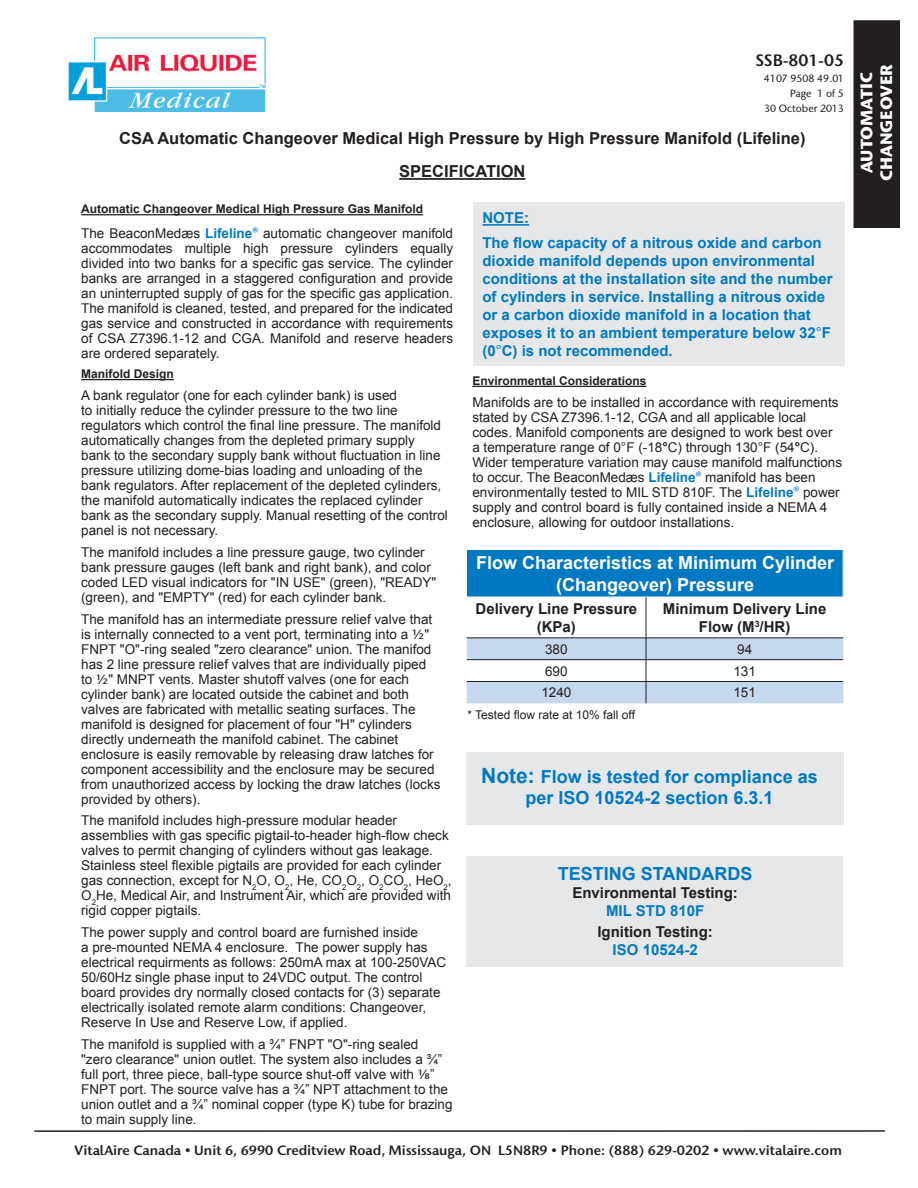
<style>
.page{position:relative;width:918px;height:1188px;background:#fff}
.page>*{position:absolute;margin:0;border:0;box-sizing:border-box;transform-origin:0 0}
.t1{font:700 18px/21.6px "Arial";color:#0079c2;text-align:center}
.t2{font:700 18px/21.6px "Arial";color:#fff;text-align:center}
.t3{font:700 16.5px/33.3px "Arial";color:#231f20;text-align:center}
.t4{font:700 16.5px/19.8px "Stone Humanist ITC Std";letter-spacing:-.005em;color:#fff;text-align:center}
.t5{font:600 16.5px "Stone Humanist ITC Std";color:#231f20}
.t6{font:700 15px/18px "Arial";color:#0079c2}
.t7{font:700 15px/18px "Arial";color:#231f20;text-align:center}
.t8{font:13.5px/15px "Arial";color:#231f20}
.t9{font:600 13.5px "Stone Humanist ITC Std";color:#231f20}
.t10{font:700 12px "Arial";color:#231f20}
.t11{font:12px "Arial";color:#231f20}
.t12{font:500 10.5px/15.3px "Stone Humanist ITC Std";color:#231f20;text-align:right}
.s1{font-weight:700;color:#0079c2}
.s2{font-family:"Stone Humanist ITC Std";font-weight:500;color:#0079c2}
.s3{font-family:"Stone Humanist ITC Std";font-weight:500}
.s4{font-weight:400}
.s5{font-weight:700}
.s6{font-size:21px}
</style>
<div class="page">
<img style="left:69px;top:38px;width:196px;height:74px">
<hr style="left:34px;top:1130px;width:851px;height:2px;background:#231f20">
<div style="left:854px;top:21px;width:45px;height:206px;background:#231f20"></div>
<div style="left:854px;top:20px;width:46px;height:208px;border:2px solid #231f20"></div>
<hr style="left:399px;top:178px;width:126px;height:2px;background:#231f20">
<hr style="left:81px;top:379px;width:93px;height:1px;background:#231f20">
<div style="left:473px;top:203px;width:372px;height:163px;background:#e6e7e9"></div>
<hr style="left:482px;top:224px;width:47px;height:2px;background:#0079c2">
<hr style="left:472px;top:386px;width:174px;height:1px;background:#231f20">
<div style="left:467px;top:550px;width:376px;height:47px;background:#0079c2"></div>
<hr style="left:646px;top:597px;width:1px;height:41px;background:#231f20">
<svg style="left:467px;top:638px;width:376px;height:65px"></svg>
<hr style="left:843px;top:550px;width:1px;height:47px;background:#e6e7e9">
<hr style="left:467px;top:597px;width:179px;height:1px;background:#e6e7e9">
<hr style="left:646px;top:597px;width:198px;height:1px;background:#e6e7e9">
<hr style="left:81px;top:214px;width:342px;height:1px;background:#231f20">
<div style="left:467px;top:752px;width:377px;height:72px;background:#e6e7e9"></div>
<div style="left:467px;top:857px;width:376px;height:110px;background:#e6e7e9"></div>
<p class="t5" style="left:756px;top:50px;width:90px">SSB-801-05</p>
<p class="t12" style="left:764px;top:70px;width:82px">4107 9508 49.01<br>Page 1 of 5<br>30 October 2013</p>
<p class="t3" style="left:119px;top:122px;width:688px">CSA Automatic Changeover Medical High Pressure by High Pressure Manifold (Lifeline)<br>SPECIFICATION</p>
<p class="t10" style="left:81px;top:201px;width:344px">Automatic Changeover Medical High Pressure Gas Manifold</p>
<p class="t8" style="left:81px;top:226px;width:373px;text-align:justify">The BeaconMedæs <span class="s1">Lifeline</span><span class="s2">®</span> automatic changeover manifold accommodates multiple high pressure cylinders equally divided into two banks for a specific gas service. The cylinder banks are arranged in a staggered configuration and provide an uninterrupted supply of gas for the specific gas application.<br>The manifold is cleaned, tested, and prepared for the indicated gas service and constructed in accordance with requirements of CSA Z7396.1-12 and CGA. Manifold and reserve headers are ordered separately.</p>
<p class="t10" style="left:81px;top:366px;width:94px">Manifold Design</p>
<p class="t8" style="left:81px;top:388px;width:368px">A bank regulator (one for each cylinder bank) is used<br>to initially reduce the cylinder pressure to the two line regulators which control the final line pressure. The manifold automatically changes from the depleted primary supply<br>bank to the secondary supply bank without fluctuation in line pressure utilizing dome-bias loading and unloading of the bank regulators. After replacement of the depleted cylinders, the manifold automatically indicates the replaced cylinder bank as the secondary supply. Manual resetting of the control panel is not necessary.</p>
<p class="t8" style="left:81px;top:545px;width:357px">The manifold includes a line pressure gauge, two cylinder bank pressure gauges (left bank and right bank), and color coded LED visual indicators for "IN USE" (green), "READY" (green), and "EMPTY" (red) for each cylinder bank.</p>
<p class="t8" style="left:81px;top:611px;width:361px">The manifold has an intermediate pressure relief valve that is internally connected to a vent port, terminating into a <span class="s3">1/2</span>" FNPT "O"-ring sealed "zero clearance" union. The manifod has 2 line pressure relief valves that are individually piped to <span class="s3">1/2</span>" MNPT vents. Master shutoff valves (one for each cylinder bank) are located outside the cabinet and both valves are fabricated with metallic seating surfaces. The manifold is designed for placement of four "H" cylinders directly underneath the manifold cabinet. The cabinet enclosure is easily removable by releasing draw latches for component accessibility and the enclosure may be secured from unauthorized access by locking the draw latches (locks provided by others).</p>
<p class="t8" style="left:81px;top:813px;width:372px">The manifold includes high-pressure modular header assemblies with gas specific pigtail-to-header high-flow check valves to permit changing of cylinders without gas leakage.<br>Stainless steel flexible pigtails are provided for each cylinder gas connection, except for N<sub>2</sub>O, O<sub>2</sub>, He, CO<sub>2</sub>O<sub>2</sub>, O<sub>2</sub>CO<sub>2</sub>, HeO<sub>2</sub>, O<sub>2</sub>He, Medical Air, and Instrument Air, which are provided with rigid copper pigtails.</p>
<p class="t8" style="left:81px;top:925px;width:367px">The power supply and control board are furnished inside<br>a pre-mounted NEMA 4 enclosure. The power supply has electrical requirments as follows: 250mA max at 100-250VAC 50/60Hz single phase input to 24VDC output. The control board provides dry normally closed contacts for (3) separate electrically isolated remote alarm conditions: Changeover, Reserve In Use and Reserve Low, if applied.</p>
<p class="t8" style="left:81px;top:1037px;width:373px">The manifold is supplied with a ¾” FNPT "O"-ring sealed "zero clearance" union outlet. The system also includes a ¾” full port, three piece, ball-type source shut-off valve with <span class="s3">1/8</span>” FNPT port. The source valve has a ¾” NPT attachment to the union outlet and a ¾” nominal copper (type K) tube for brazing to main supply line.</p>
<p class="t6" style="left:482px;top:206px;width:341px;line-height:24.8px">NOTE:<br>The flow capacity of a nitrous oxide and carbon</p>
<p class="t6" style="left:482px;top:252px;width:352px">dioxide manifold depends upon environmental conditions at the installation site and the number of cylinders in service. Installing a nitrous oxide or a carbon dioxide manifold in a location that exposes it to an ambient temperature below 32<span class="s4">°</span>F (0<span class="s4">°</span>C) is not recommended.</p>
<p class="t10" style="left:472px;top:373px;width:176px">Environmental Considerations</p>
<p class="t8" style="left:472px;top:395px;width:371px">Manifolds are to be installed in accordance with requirements stated by CSA Z7396.1-12, CGA and all applicable local codes. Manifold components are designed to work best over a temperature range of 0°F (-18<span class="s5">°</span>C) through 130°F (54<span class="s5">°</span>C).<br>Wider temperature variation may cause manifold malfunctions to occur. The BeaconMedæs <span class="s1">Lifeline</span><span class="s2">®</span> manifold has been environmentally tested to MIL STD 810F. The <span class="s1">Lifeline</span><span class="s2">®</span> power supply and control board is fully contained inside a NEMA 4 enclosure, allowing for outdoor installations.</p>
<h1 class="t2" style="left:476px;top:553px;width:360px">Flow Characteristics at Minimum Cylinder (Changeover) Pressure</h1>
<p class="t7" style="left:476px;top:600px;width:163px">Delivery Line Pressure (KPa)</p>
<p class="t7" style="left:663px;top:600px;width:165px">Minimum Delivery Line<br>Flow (M<sup>3</sup>/HR)</p>
<p class="t8" style="left:545px;top:642px;width:24px">380</p>
<p class="t8" style="left:737px;top:642px;width:17px">94</p>
<p class="t8" style="left:545px;top:663px;width:24px">690</p>
<p class="t8" style="left:733px;top:663px;width:24px">131</p>
<p class="t8" style="left:541px;top:685px;width:32px">1240</p>
<p class="t8" style="left:733px;top:685px;width:24px">151</p>
<p class="t11" style="left:467px;top:707px;width:169px">* Tested flow rate at 10% fall off</p>
<h1 class="t1" style="left:481px;top:766px;width:338px"><span class="s6">Note:</span> Flow is tested for compliance as per ISO 10524-2 section 6.3.1</h1>
<h1 class="t1" style="left:558px;top:863px;width:196px">TESTING STANDARDS</h1>
<p class="t7" style="left:572px;top:884px;width:167px">Environmental Testing:</p>
<p class="t6" style="left:606px;top:902px;width:100px">MIL STD 810F</p>
<p class="t7" style="left:597px;top:923px;width:117px">Ignition Testing:</p>
<p class="t6" style="left:613px;top:941px;width:87px">ISO 10524-2</p>
<p class="t9" style="left:75px;top:1142px;width:769px">VitalAire Canada • Unit 6, 6990 Creditview Road, Mississauga, ON L5N8R9 • Phone: (888) 629-0202 • www.vitalaire.com</p>
<p class="t4" style="left:856px;top:181px;width:119px;rotate:-90deg">AUTOMATIC<br>CHANGEOVER</p>
</div>
